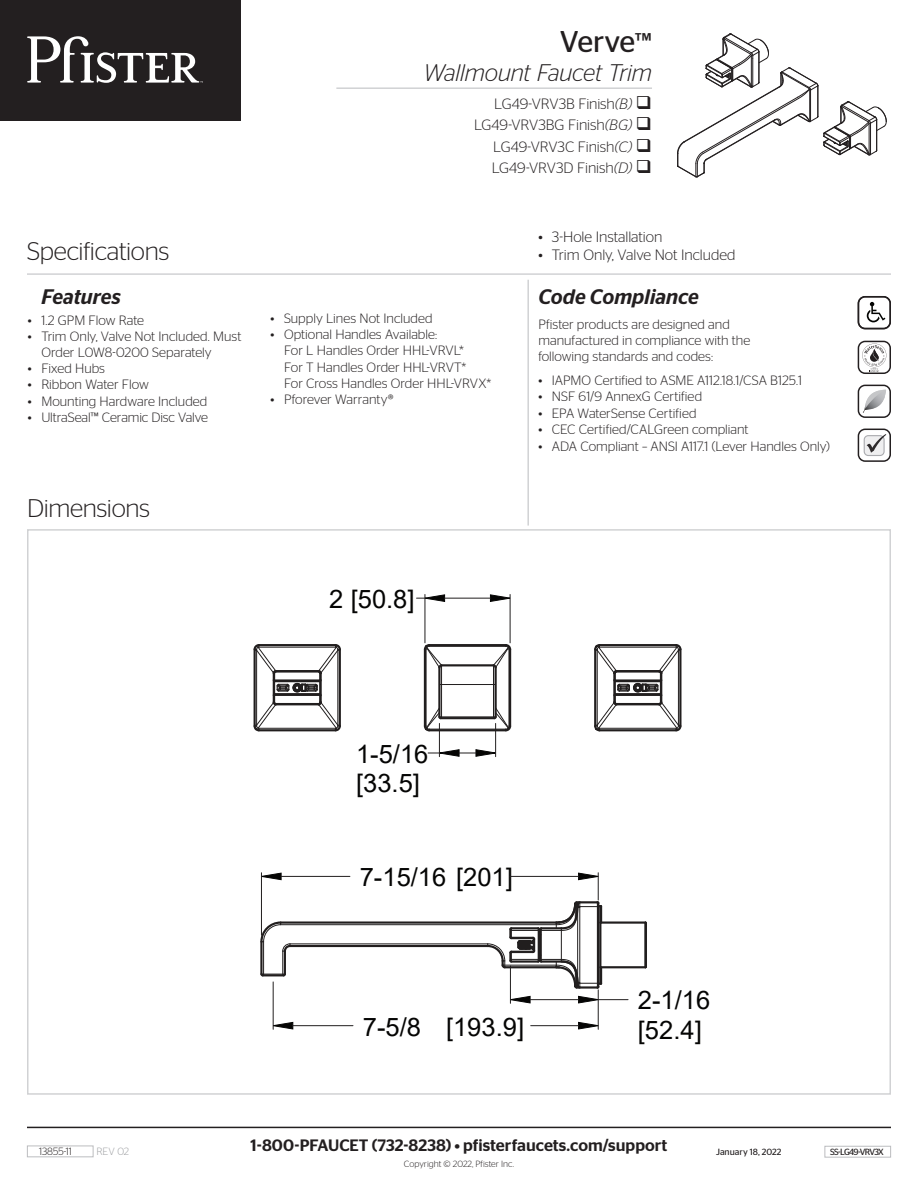
<style>
.page{position:relative;width:918px;height:1188px;background:#fff}
.page>*{position:absolute;margin:0;border:0;box-sizing:border-box;transform-origin:0 0}
.t1{font:30px "Stag Sans";letter-spacing:-.015em;color:#231f20}
.t2{font:25.5px/29.5px "Arial";color:#050504}
.t3{font:300 25.5px "Stag Sans";letter-spacing:-.015em;color:#231f20}
.t4{font:italic 300 24px "Stag Sans";letter-spacing:-.01em;color:#231f20}
.t5{font:italic 500 21px "Stag Sans";color:#231f20}
.t6{font:500 16.5px "Stag Sans";letter-spacing:.005em;color:#231f20}
.t7{font:300 15px "Stag Sans";letter-spacing:-.005em;color:#231f20}
.t8{font:300 13.5px/16.2px "Stag Sans";color:#231f20}
.t9{font:300 10.5px "Stag Sans";color:#231f20}
.t10{font:300 10.5px "Stag Sans";color:#9d9fa2}
.t11{font:300 9px "Stag Sans";color:#231f20}
.t12{font:9px "Stag Sans";letter-spacing:-.01em;color:#231f20}
.t13{font:9px "Stag Sans";letter-spacing:-.085em;color:#231f20}
.s1{font-size:27px}
.s2{font-style:italic}
</style>
<div class="page">
<div style="left:825px;top:1146px;width:66px;height:12px;border:1px solid #bcbdc0"></div>
<div style="left:27px;top:1146px;width:66px;height:11px;border:1px solid #bcbdc0"></div>
<hr style="left:27px;top:273px;width:864px;height:2px;background:#d1d2d4">
<hr style="left:336px;top:87px;width:316px;height:2px;background:#d1d2d4">
<div style="left:0;top:0;width:241px;height:121px;background:#231f20"></div>
<svg style="left:27px;top:36px;width:176px;height:47px"></svg>
<hr style="left:27px;top:1127px;width:864px;height:1px;background:#231f20">
<svg style="left:490px;top:595px;width:20px;height:6px"></svg>
<hr style="left:424px;top:649px;width:2px;height:77px;background:#211e1e">
<hr style="left:426px;top:649px;width:1px;height:77px;background:#211e1e">
<hr style="left:438px;top:667px;width:3px;height:50px;background:#211e1e">
<hr style="left:441px;top:665px;width:1px;height:53px;background:#211e1e">
<hr style="left:493px;top:665px;width:1px;height:53px;background:#211e1e">
<hr style="left:495px;top:667px;width:2px;height:50px;background:#211e1e">
<hr style="left:429px;top:729px;width:77px;height:2px;background:#211e1e">
<hr style="left:441px;top:717px;width:53px;height:2px;background:#211e1e">
<hr style="left:509px;top:649px;width:2px;height:77px;background:#211e1e">
<hr style="left:439px;top:684px;width:57px;height:1px;background:#211e1e">
<hr style="left:442px;top:664px;width:51px;height:2px;background:#211e1e">
<hr style="left:429px;top:646px;width:77px;height:1px;background:#211e1e">
<hr style="left:429px;top:644px;width:77px;height:2px;background:#211e1e">
<svg style="left:491px;top:643px;width:21px;height:27px"></svg>
<svg style="left:492px;top:707px;width:20px;height:25px"></svg>
<svg style="left:423px;top:707px;width:20px;height:25px"></svg>
<svg style="left:423px;top:643px;width:21px;height:27px"></svg>
<hr style="left:425px;top:594px;width:1px;height:49px;background:#211e1e">
<hr style="left:439px;top:723px;width:1px;height:34px;background:#211e1e">
<svg style="left:428px;top:750px;width:67px;height:6px"></svg>
<hr style="left:495px;top:723px;width:1px;height:34px;background:#211e1e">
<hr style="left:510px;top:594px;width:1px;height:49px;background:#211e1e">
<hr style="left:445px;top:598px;width:45px;height:1px;background:#211e1e">
<svg style="left:417px;top:595px;width:28px;height:6px"></svg>
<svg style="left:253px;top:644px;width:88px;height:88px"></svg>
<svg style="left:594px;top:644px;width:88px;height:88px"></svg>
<svg style="left:262px;top:873px;width:19px;height:7px"></svg>
<svg style="left:579px;top:1022px;width:19px;height:7px"></svg>
<svg style="left:274px;top:1022px;width:19px;height:7px"></svg>
<svg style="left:511px;top:996px;width:19px;height:7px"></svg>
<svg style="left:579px;top:996px;width:19px;height:7px"></svg>
<hr style="left:600px;top:966px;width:45px;height:2px;background:#211e1e">
<hr style="left:290px;top:945px;width:198px;height:2px;background:#211e1e">
<hr style="left:290px;top:944px;width:198px;height:1px;background:#211e1e">
<hr style="left:281px;top:924px;width:275px;height:1px;background:#211e1e">
<hr style="left:600px;top:921px;width:45px;height:3px;background:#211e1e">
<hr style="left:281px;top:921px;width:275px;height:3px;background:#211e1e">
<hr style="left:644px;top:923px;width:3px;height:44px;background:#211e1e">
<svg style="left:260px;top:921px;width:32px;height:56px"></svg>
<hr style="left:261px;top:873px;width:1px;height:62px;background:#211e1e">
<hr style="left:273px;top:982px;width:1px;height:47px;background:#211e1e">
<hr style="left:531px;top:1025px;width:48px;height:1px;background:#211e1e">
<hr style="left:293px;top:1025px;width:60px;height:1px;background:#211e1e">
<hr style="left:530px;top:999px;width:49px;height:1px;background:#211e1e">
<hr style="left:598px;top:999px;width:30px;height:1px;background:#211e1e">
<hr style="left:510px;top:966px;width:1px;height:37px;background:#211e1e">
<hr style="left:598px;top:990px;width:1px;height:39px;background:#211e1e">
<hr style="left:281px;top:876px;width:69px;height:1px;background:#211e1e">
<svg style="left:486px;top:873px;width:116px;height:117px"></svg>
<svg style="left:677px;top:33px;width:210px;height:145px"></svg>
<svg style="left:858px;top:429px;width:33px;height:33px"></svg>
<svg style="left:858px;top:296px;width:33px;height:33px"></svg>
<div style="left:858px;top:385px;width:33px;height:33px;border:2px solid #231f20;border-radius:7px"></div>
<svg style="left:863px;top:389px;width:23px;height:24px"></svg>
<svg style="left:858px;top:341px;width:33px;height:33px"></svg>
<hr style="left:527px;top:280px;width:2px;height:246px;background:#d1d2d4">
<p class="t3" style="left:27px;top:237px;width:144px">Specifications</p>
<p class="t5" style="left:42px;top:285px;width:81px">Features</p>
<p class="t8" style="left:28px;top:312px;width:118px">• 1.2 GPM Flow Rate</p>
<p class="t8" style="left:41px;top:328px;width:202px;text-indent:-14px">• Trim Only, Valve Not Included. Must<br>Order L0W8-0200 Separately</p>
<p class="t8" style="left:28px;top:360px;width:79px">• Fixed Hubs</p>
<p class="t8" style="left:28px;top:376px;width:123px">• Ribbon Water Flow</p>
<p class="t8" style="left:28px;top:393px;width:181px">• Mounting Hardware Included</p>
<p class="t8" style="left:28px;top:409px;width:182px">• UltraSeal™ Ceramic Disc Valve</p>
<p class="t3" style="left:27px;top:494px;width:125px">Dimensions</p>
<p class="t1" style="left:560px;top:25px;width:94px">Verve<span class="s1">™</span></p>
<p class="t4" style="left:423px;top:59px;width:230px">Wallmount Faucet Trim</p>
<p class="t7" style="left:494px;top:95px;width:159px">LG49-VRV3B Finish<span class="s2">(B)</span> ❑</p>
<p class="t7" style="left:474px;top:117px;width:179px">LG49-VRV3BG Finish<span class="s2">(BG)</span> ❑</p>
<p class="t7" style="left:493px;top:138px;width:160px">LG49-VRV3C Finish<span class="s2">(C)</span> ❑</p>
<p class="t7" style="left:492px;top:160px;width:162px">LG49-VRV3D Finish<span class="s2">(D)</span> ❑</p>
<p class="t8" style="left:271px;top:310px;width:164px">• Supply Lines Not Included</p>
<p class="t8" style="left:284px;top:326px;width:209px;text-indent:-14px">• Optional Handles Available:<br>For L Handles Order HHL-VRVL*<br>For T Handles Order HHL-VRVT*<br>For Cross Handles Order HHL-VRVX*</p>
<p class="t8" style="left:271px;top:391px;width:125px">• Pforever Warranty®</p>
<p class="t7" style="left:538px;top:228px;width:125px">• 3-Hole Installation</p>
<p class="t7" style="left:538px;top:246px;width:199px">• Trim Only, Valve Not Included</p>
<p class="t5" style="left:538px;top:285px;width:162px">Code Compliance</p>
<p class="t8" style="left:538px;top:316px;width:213px">Pfister products are designed and manufactured in compliance with the following standards and codes:</p>
<p class="t8" style="left:538px;top:372px;width:265px">• IAPMO Certified to ASME A112.18.1/CSA B125.1</p>
<p class="t8" style="left:538px;top:388px;width:165px">• NSF 61/9 AnnexG Certified</p>
<p class="t8" style="left:538px;top:405px;width:160px">• EPA WaterSense Certified</p>
<p class="t8" style="left:538px;top:421px;width:212px">• CEC Certified/CALGreen compliant</p>
<p class="t8" style="left:538px;top:438px;width:293px">• ADA Compliant – ANSI A117.1 (Lever Handles Only)</p>
<p class="t2" style="left:329px;top:584px;width:87px">2 [50.8]</p>
<p class="t9" style="left:39px;top:1146px;width:34px">13855-11</p>
<p class="t10" style="left:96px;top:1146px;width:34px">REV 02</p>
<p class="t2" style="left:356px;top:739px;width:74px">1-5/16 [33.5]</p>
<p class="t2" style="left:360px;top:862px;width:155px">7-15/16 [201]</p>
<p class="t2" style="left:363px;top:1012px;width:163px">7-5/8 [193.9]</p>
<p class="t2" style="left:638px;top:986px;width:74px">2-1/16 [52.4]</p>
<p class="t6" style="left:251px;top:1136px;width:418px">1-800-PFAUCET (732-8238) • pfisterfaucets.com/support</p>
<p class="t11" style="left:404px;top:1159px;width:112px">Copyright © 2022, Pfister Inc.</p>
<p class="t12" style="left:716px;top:1147px;width:67px">January 18, 2022</p>
<p class="t13" style="left:830px;top:1147px;width:55px">SS-LG49-VRV3X</p>
</div>
